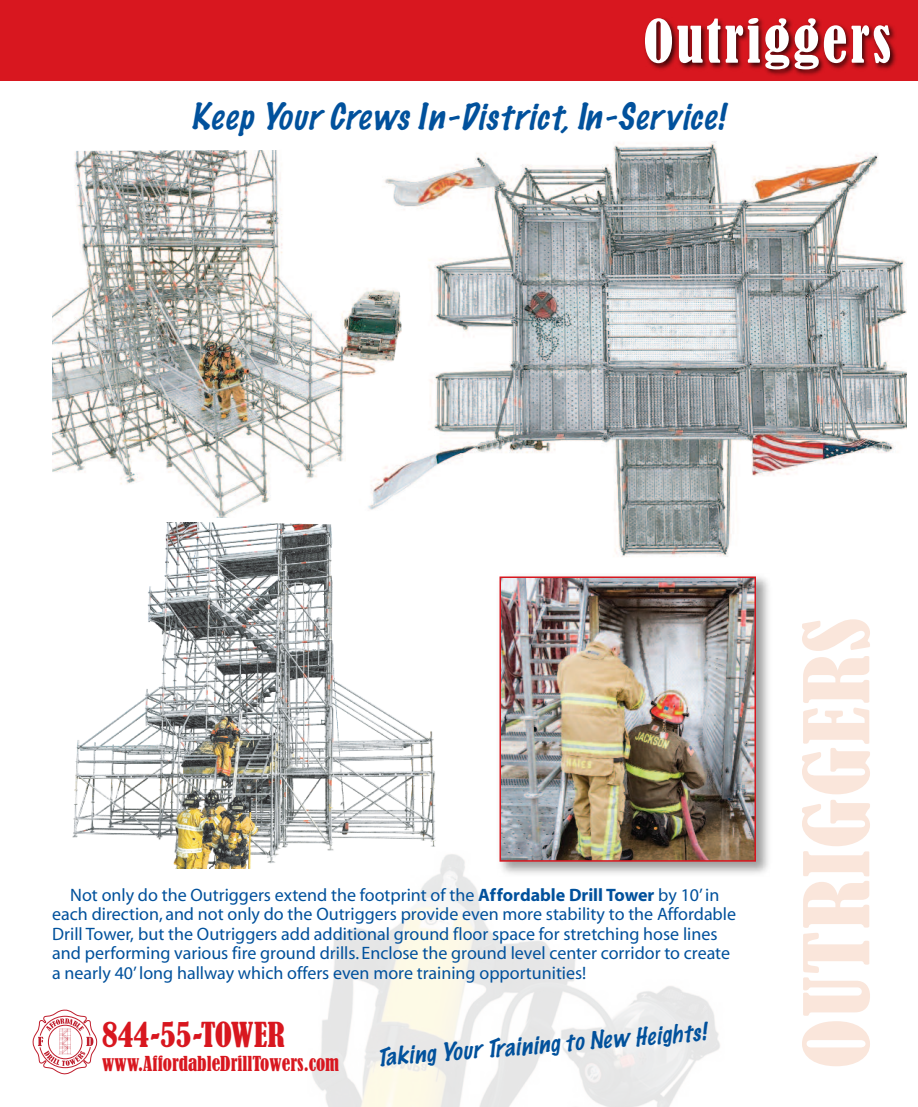
<style>
.page{position:relative;width:918px;height:1107px;background:#fff}
.page>*{position:absolute;margin:0;border:0;box-sizing:border-box;transform-origin:0 0}
.t1{font:condensed 84px "Bernard";letter-spacing:.02em;color:#fae6db;scale:1.1 1}
.t2{font:condensed 55.5px "Bernard";letter-spacing:.05em;color:#fff}
.t3{font:italic 100 33px "Marker Felt";color:#01519c}
.t4{font:condensed 31.95px "Bernard";color:#d8171f}
.t5{font:italic 100 22.5px "Marker Felt";color:#01519c}
.t6{font:condensed 19.2px "Bernard";color:#d8171f}
.t7{font:18px/19.5px "Myriad";color:#01519c}
.s1{font-weight:700}
</style>
<div class="page">
<img style="left:72px;top:522px;width:364px;height:347px">
<img style="left:302px;top:842px;width:418px;height:265px">
<img style="left:337px;top:141px;width:570px;height:437px">
<div style="left:0;top:0;width:918px;height:81px;background:#d8171f"></div>
<img style="left:644px;top:18px;width:252px;height:58px">
<svg style="left:33px;top:1010px;width:64px;height:64px"></svg>
<img style="left:493px;top:569px;width:282px;height:311px">
<img style="left:503px;top:579px;width:250px;height:280px">
<div style="left:500px;top:576px;width:256px;height:286px;border:2px solid #d8171f"></div>
<img style="left:52px;top:150px;width:350px;height:368px">
<h2 class="t2" style="left:643px;top:11px;width:249px">Outriggers</h2>
<h3 class="t3" style="left:190px;top:90px;width:546px">Keep Your Crews In-District, In-Service!</h3>
<p class="t7" style="left:52px;top:887px;width:685px;text-indent:18px">Not only do the Outriggers extend the footprint of the <span class="s1">Affordable Drill Tower</span> by 10’ in each direction, and not only do the Outriggers provide even more stability to the Affordable Drill Tower, but the Outriggers add additional ground floor space for stretching hose lines and performing various fire ground drills. Enclose the ground level center corridor to create a nearly 40’ long hallway which offers even more training opportunities!</p>
<h3 class="t4" style="left:102px;top:1017px;width:184px">844-55-TOWER</h3>
<p class="t6" style="left:102px;top:1053px;width:239px">www.AffordableDrillTowers.com</p>
<p class="t5" style="left:375px;top:1041px;width:331px;rotate:-5deg">Taking Your Training to New Heights!</p>
<h1 class="t1" style="left:791px;top:1069px;width:411px;rotate:-90deg">OUTRIGGERS</h1>
</div>
